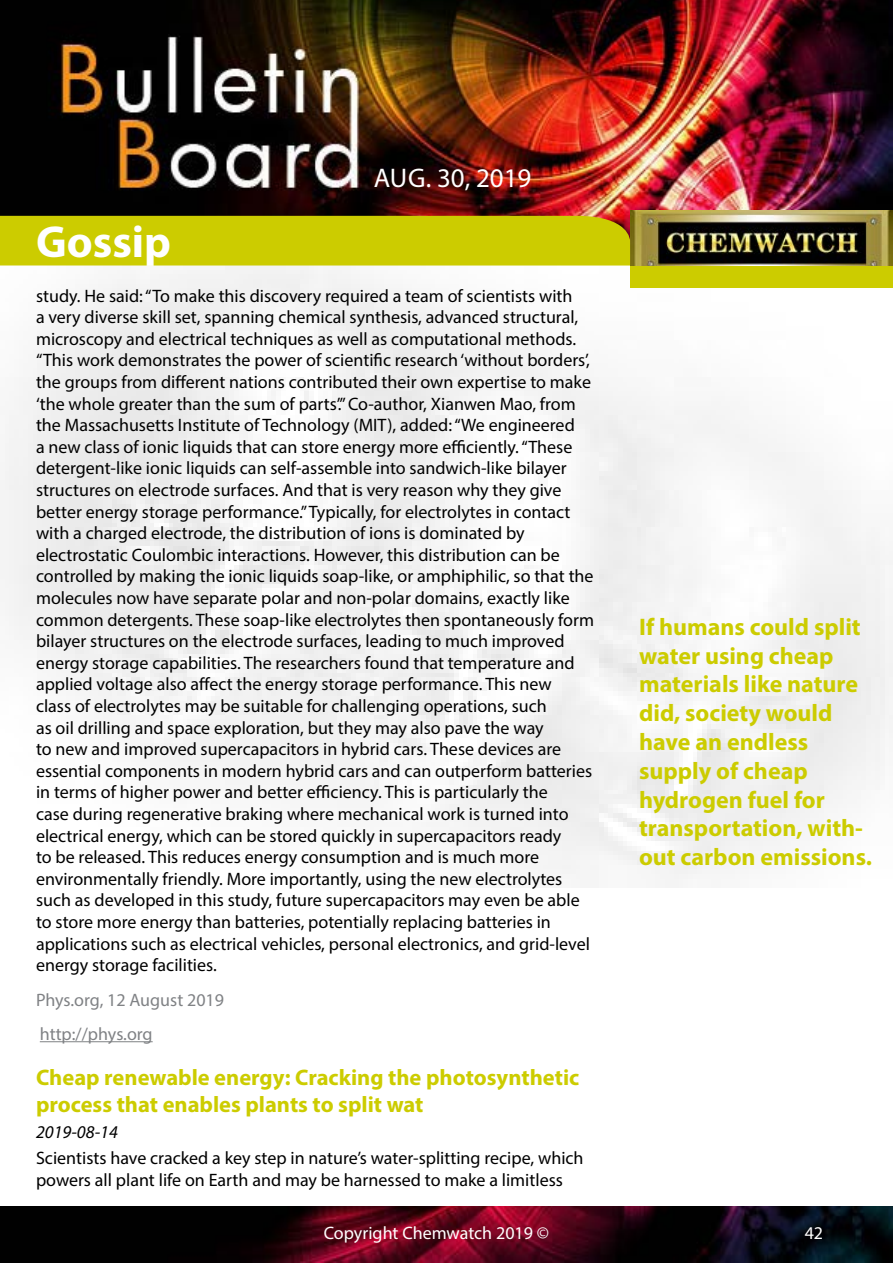
<style>
.page{position:relative;width:893px;height:1263px;background:#fff}
.page>*{position:absolute;margin:0;border:0;box-sizing:border-box;transform-origin:0 0}
.t1{font:700 45px "Myriad Pro";color:#fff}
.t2{font:27px "Myriad Pro";color:#fff}
.t3{font:700 24px/28.8px "Myriad Pro";color:#cc0}
.t4{font:700 22.5px/27px "Myriad Pro";color:#cc0}
.t5{font:18px/21.6px "Myriad Pro";color:#000}
.t6{font:18px/34.3px "Myriad Pro";color:#808285}
.t7{font:18px "Myriad Pro";color:#fff}
.t8{font:italic 18px "Myriad Pro";color:#000}
</style>
<div class="page">
<img style="left:0;top:0;width:893px;height:887px">
<img style="left:892px;top:288px;width:1px;height:599px">
<div style="left:630px;top:265px;width:263px;height:23px;background:#cc0"></div>
<img style="left:630px;top:210px;width:262px;height:56px">
<div style="left:0;top:216px;width:630px;height:50px;background:#cc0"></div>
<img style="left:0;top:1206px;width:893px;height:57px">
<hr style="left:40px;top:1041px;width:113px;height:1px;background:#808285">
<h2 class="t2" style="left:374px;top:161px;width:159px">Aug. 30, 2019</h2>
<h1 class="t1" style="left:36px;top:213px;width:137px">Gossip</h1>
<p class="t5" style="left:36px;top:284px;width:559px">study. He said: “To make this discovery required a team of scientists with<br>a very diverse skill set, spanning chemical synthesis, advanced structural, microscopy and electrical techniques as well as computational methods. “This work demonstrates the power of scientific research ‘without borders’, the groups from different nations contributed their own expertise to make ‘the whole greater than the sum of parts’.” Co-author, Xianwen Mao, from the Massachusetts Institute of Technology (MIT), added: “We engineered<br>a new class of ionic liquids that can store energy more efficiently. “These detergent-like ionic liquids can self-assemble into sandwich-like bilayer structures on electrode surfaces. And that is very reason why they give better energy storage performance.” Typically, for electrolytes in contact with a charged electrode, the distribution of ions is dominated by electrostatic Coulombic interactions. However, this distribution can be controlled by making the ionic liquids soap-like, or amphiphilic, so that the molecules now have separate polar and non-polar domains, exactly like common detergents. These soap-like electrolytes then spontaneously form bilayer structures on the electrode surfaces, leading to much improved energy storage capabilities. The researchers found that temperature and applied voltage also affect the energy storage performance. This new<br>class of electrolytes may be suitable for challenging operations, such<br>as oil drilling and space exploration, but they may also pave the way<br>to new and improved supercapacitors in hybrid cars. These devices are essential components in modern hybrid cars and can outperform batteries in terms of higher power and better efficiency. This is particularly the<br>case during regenerative braking where mechanical work is turned into electrical energy, which can be stored quickly in supercapacitors ready<br>to be released. This reduces energy consumption and is much more environmentally friendly. More importantly, using the new electrolytes such as developed in this study, future supercapacitors may even be able to store more energy than batteries, potentially replacing batteries in applications such as electrical vehicles, personal electronics, and grid-level energy storage facilities.</p>
<p class="t6" style="left:36px;top:982px;width:190px">Phys.org, 12 August 2019 http://phys.org</p>
<p class="t4" style="left:36px;top:1063px;width:545px">Cheap renewable energy: Cracking the photosynthetic process that enables plants to split wat</p>
<p class="t8" style="left:36px;top:1121px;width:83px">2019-08-14</p>
<p class="t5" style="left:36px;top:1147px;width:549px">Scientists have cracked a key step in nature’s water-splitting recipe, which powers all plant life on Earth and may be harnessed to make a limitless</p>
<h3 class="t3" style="left:639px;top:611px;width:234px">If humans could split water using cheap materials like nature did, society would have an endless supply of cheap hydrogen fuel for transportation, with&shy;out carbon emissions.</h3>
<p class="t7" style="left:324px;top:1222px;width:227px">Copyright Chemwatch 2019 ©</p>
<p class="t7" style="left:805px;top:1222px;width:20px">42</p>
</div>
